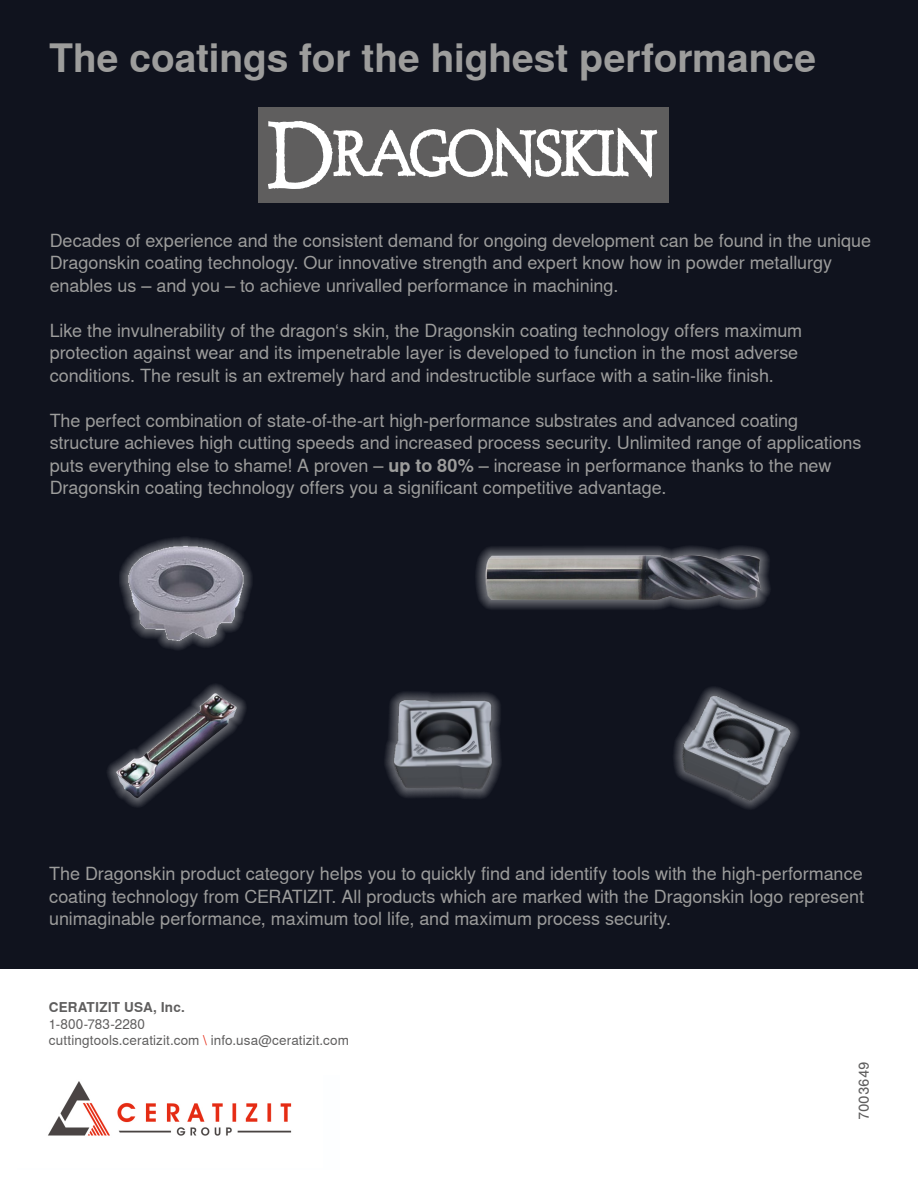
<style>
.page{position:relative;width:918px;height:1188px;background:#fff}
.page>*{position:absolute;margin:0;border:0;box-sizing:border-box;transform-origin:0 0}
.t1{font:700 39px "Nimbus Sans WNT Global";letter-spacing:-.005em;color:#9d9d9c}
.t2{font:18px/22.5px "Nimbus Sans WNT Global";letter-spacing:-.005em;color:#9d9d9c}
.t3{font:15px "Nimbus San";letter-spacing:.005em;color:#5f5e5e}
.t4{font:13.5px/16.5px "Nimbus Sans WNT Global";letter-spacing:.01em;color:#5f5e5e}
.t5{font:700 13.5px "Nimbus Sans WNT Global";letter-spacing:.015em;color:#5f5e5e}
.s1{font-weight:700}
.s2{color:#e52713}
</style>
<div class="page">
<div style="left:0;top:0;width:918px;height:969px;background:#10131e"></div>
<div style="left:258px;top:108px;width:410px;height:95px;background:#5f5e5e"></div>
<svg style="left:268px;top:121px;width:389px;height:68px"></svg>
<img style="left:48px;top:1081px;width:244px;height:55px">
<svg style="left:348px;top:646px;width:192px;height:193px;background:#121520"></svg>
<img style="left:392px;top:698px;width:102px;height:94px">
<div style="left:475px;top:545px;width:296px;height:65px;background:#fff;opacity:.75"></div>
<img style="left:485px;top:555px;width:276px;height:45px">
<div style="left:106px;top:683px;width:141px;height:126px;background:#fff;opacity:.75"></div>
<img style="left:126px;top:695px;width:86px;height:70px">
<div style="left:659px;top:678px;width:148px;height:142px;background:#10131e"></div>
<img style="left:672px;top:691px;width:122px;height:116px">
<img style="left:102px;top:508px;width:191px;height:153px">
<h1 class="t1" style="left:49px;top:36px;width:769px">The coatings for the highest performance</h1>
<p class="t2" style="left:50px;top:229px;width:823px">Decades of experience and the consistent demand for ongoing development can be found in the unique<br>Dragonskin coating technology. Our innovative strength and expert know how in powder metallurgy enables us – and you – to achieve unrivalled performance in machining.</p>
<p class="t2" style="left:50px;top:319px;width:754px">Like the invulnerability of the dragon‘s skin, the Dragonskin coating technology offers maximum protection against wear and its impenetrable layer is developed to function in the most adverse conditions. The result is an extremely hard and indestructible surface with a satin-like finish.</p>
<p class="t2" style="left:50px;top:409px;width:813px">The perfect combination of state-of-the-art high-performance substrates and advanced coating structure achieves high cutting speeds and increased process security. Unlimited range of applications puts everything else to shame! A proven – <span class="s1">up to 80%</span> – increase in performance thanks to the new Dragonskin coating technology offers you a significant competitive advantage.</p>
<p class="t2" style="left:49px;top:863px;width:816px;text-align:justify">The Dragonskin product category helps you to quickly find and identify tools with the high-performance coating technology from CERATIZIT. All products which are marked with the Dragonskin logo represent unimaginable performance, maximum tool life, and maximum process security.</p>
<p class="t5" style="left:49px;top:1000px;width:138px">CERATIZIT USA, Inc.</p>
<p class="t4" style="left:49px;top:1016px;width:302px">1-800-783-2280<br>cuttingtools.ceratizit.com <span class="s2">\</span> info.usa@ceratizit.com</p>
<p class="t3" style="left:856px;top:1120px;width:61px;rotate:-90deg">7003649</p>
</div>
